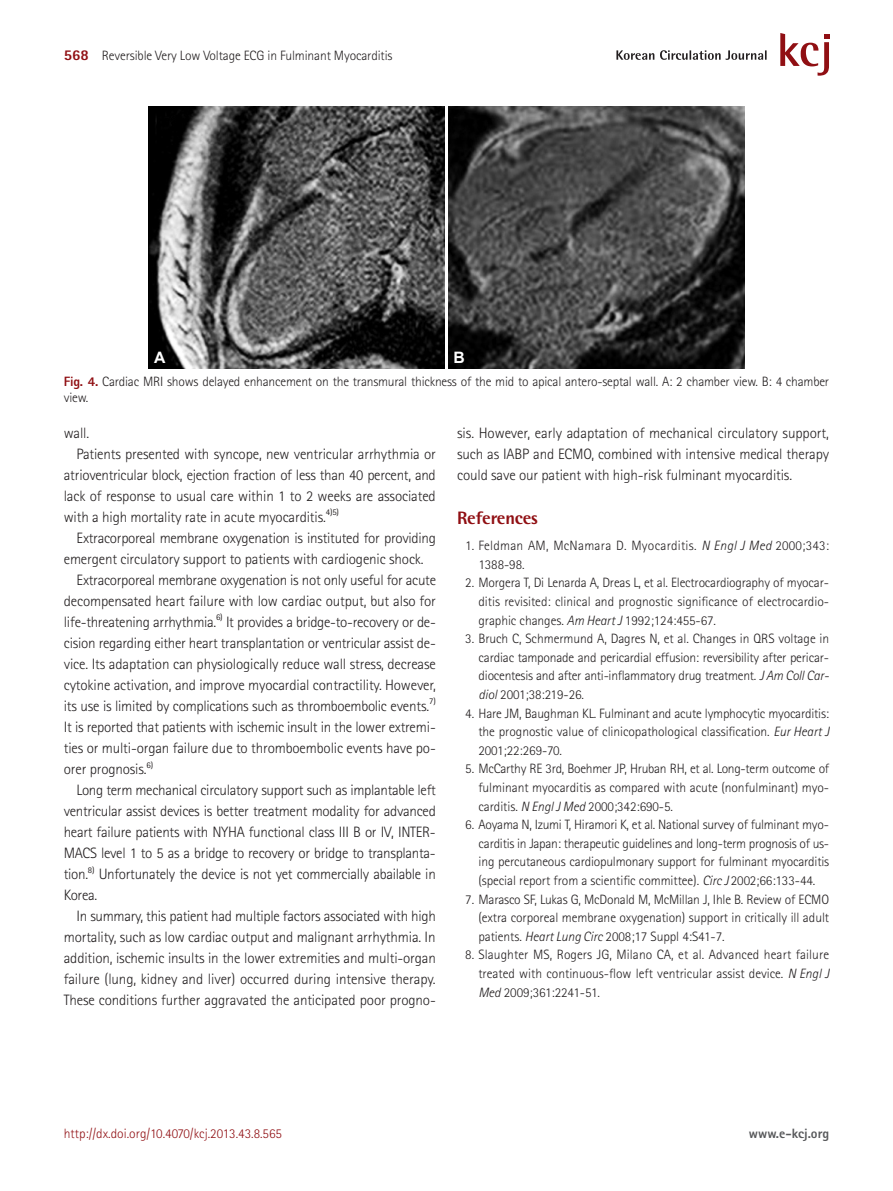
<style>
.page{position:relative;width:893px;height:1191px;background:#fff}
.page>*{position:absolute;margin:0;border:0;box-sizing:border-box;transform-origin:0 0}
.t1{font:800 18px "Rotis Semi Sans Std";letter-spacing:-.01em;color:#900f13}
.t2{font:700 15.75px "Arial";color:#fff}
.t3{font:300 15px/21px "Rotis Sans Serif Std";letter-spacing:-.01em;color:#231f20;text-align:justify}
.t4{font:300 13.5px/18.6px "Rotis Sans Serif Std";letter-spacing:-.005em;color:#231f20;text-align:justify}
.t5{font:300 13.5px/18.6px "Rotis Sans Serif Std";letter-spacing:.02em;color:#231f20}
.t6{font:300 13.5px "Rotis Sans Serif Std";color:#900f13}
.t7{font:800 13.5px "Rotis Sans Serif Std";color:#57585a}
.s1{font-weight:800;font-size:15px;color:#900f13}
.s2{font-weight:800;color:#900f13}
.s3{font-style:italic}
</style>
<div class="page">
<svg style="left:616px;top:50px;width:151px;height:10px"></svg>
<svg style="left:780px;top:33px;width:49px;height:43px"></svg>
<img style="left:149px;top:106px;width:295px;height:263px">
<img style="left:449px;top:106px;width:295px;height:263px">
<p class="t4" style="left:64px;top:46px;width:330px"><span class="s1">568</span> Reversible Very Low Voltage ECG in Fulminant Myocarditis</p>
<p class="t2" style="left:154px;top:347px;width:13px">A</p>
<p class="t2" style="left:454px;top:347px;width:13px">B</p>
<p class="t4" style="left:64px;top:373px;width:767px;line-height:16.2px"><span class="s2">Fig. 4.</span> Cardiac MRI shows delayed enhancement on the transmural thickness of the mid to apical antero-septal wall. A: 2 chamber view. B: 4 chamber view.</p>
<p class="t3" style="left:64px;top:422px;width:27px">wall.</p>
<p class="t3" style="left:77px;top:443px;width:361px">Patients presented with syncope, new ventricular arrhythmia or</p>
<p class="t3" style="left:64px;top:464px;width:374px">atrioventricular block, ejection fraction of less than 40 percent, and</p>
<p class="t3" style="left:64px;top:485px;width:373px">lack of response to usual care within 1 to 2 weeks are associated</p>
<p class="t3" style="left:64px;top:506px;width:277px">with a high mortality rate in acute myocarditis.<sup>4)5)</sup></p>
<p class="t3" style="left:77px;top:527px;width:361px">Extracorporeal membrane oxygenation is instituted for providing</p>
<p class="t3" style="left:64px;top:548px;width:361px">emergent circulatory support to patients with cardiogenic shock.</p>
<p class="t3" style="left:77px;top:569px;width:361px">Extracorporeal membrane oxygenation is not only useful for acute</p>
<p class="t3" style="left:64px;top:590px;width:374px">decompensated heart failure with low cardiac output, but also for</p>
<p class="t3" style="left:64px;top:611px;width:374px">life-threatening arrhythmia.<sup>6)</sup> It provides a bridge-to-recovery or de-</p>
<p class="t3" style="left:64px;top:632px;width:374px">cision regarding either heart transplantation or ventricular assist de-</p>
<p class="t3" style="left:64px;top:653px;width:374px">vice. Its adaptation can physiologically reduce wall stress, decrease</p>
<p class="t3" style="left:64px;top:674px;width:374px">cytokine activation, and improve myocardial contractility. However,</p>
<p class="t3" style="left:64px;top:695px;width:374px">its use is limited by complications such as thromboembolic events.<sup>7)</sup></p>
<p class="t3" style="left:64px;top:716px;width:374px">It is reported that patients with ischemic insult in the lower extremi-</p>
<p class="t3" style="left:64px;top:737px;width:374px">ties or multi-organ failure due to thromboembolic events have po-</p>
<p class="t3" style="left:64px;top:758px;width:91px">orer prognosis.<sup>6)</sup></p>
<p class="t3" style="left:77px;top:779px;width:361px">Long term mechanical circulatory support such as implantable left</p>
<p class="t3" style="left:64px;top:800px;width:374px">ventricular assist devices is better treatment modality for advanced</p>
<p class="t3" style="left:64px;top:821px;width:373px">heart failure patients with NYHA functional class III B or IV, INTER-</p>
<p class="t3" style="left:64px;top:842px;width:373px">MACS level 1 to 5 as a bridge to recovery or bridge to transplanta-</p>
<p class="t3" style="left:64px;top:863px;width:374px">tion.<sup>8)</sup> Unfortunately the device is not yet commercially abailable in</p>
<p class="t3" style="left:64px;top:884px;width:35px">Korea.</p>
<p class="t3" style="left:77px;top:905px;width:361px">In summary, this patient had multiple factors associated with high</p>
<p class="t3" style="left:64px;top:926px;width:373px">mortality, such as low cardiac output and malignant arrhythmia. In</p>
<p class="t3" style="left:64px;top:947px;width:374px">addition, ischemic insults in the lower extremities and multi-organ</p>
<p class="t3" style="left:64px;top:968px;width:373px">failure (lung, kidney and liver) occurred during intensive therapy.</p>
<p class="t3" style="left:64px;top:989px;width:374px">These conditions further aggravated the anticipated poor progno-</p>
<p class="t3" style="left:457px;top:422px;width:374px">sis. However, early adaptation of mechanical circulatory support, such as IABP and ECMO, combined with intensive medical therapy could save our patient with high-risk fulminant myocarditis.</p>
<p class="t1" style="left:457px;top:507px;width:82px">References</p>
<p class="t5" style="left:478px;top:536px;width:352px;text-indent:-13px">1. Feldman AM, McNamara D. Myocarditis. <span class="s3">N Engl J Med</span> 2000;343:<br>1388-98.</p>
<p class="t4" style="left:478px;top:573px;width:352px;text-indent:-13px">2. Morgera T, Di Lenarda A, Dreas L, et al. Electrocardiography of myocar&shy;ditis revisited: clinical and prognostic significance of electrocardio&shy;graphic changes. <span class="s3">Am Heart J</span> 1992;124:455-67.</p>
<p class="t4" style="left:478px;top:629px;width:352px;text-indent:-13px">3. Bruch C, Schmermund A, Dagres N, et al. Changes in QRS voltage in cardiac tamponade and pericardial effusion: reversibility after pericar&shy;diocentesis and after anti-inflammatory drug treatment. <span class="s3">J Am Coll Car&shy;diol</span> 2001;38:219-26.</p>
<p class="t4" style="left:478px;top:703px;width:352px;text-indent:-13px">4. Hare JM, Baughman KL. Fulminant and acute lymphocytic myocarditis: the prognostic value of clinicopathological classification. <span class="s3">Eur Heart J </span>2001;22:269-70.</p>
<p class="t4" style="left:478px;top:759px;width:352px;text-indent:-13px">5. McCarthy RE 3rd, Boehmer JP, Hruban RH, et al. Long-term outcome of fulminant myocarditis as compared with acute (nonfulminant) myo&shy;carditis. <span class="s3">N Engl J Med</span> 2000;342:690-5.</p>
<p class="t4" style="left:478px;top:815px;width:352px;text-indent:-13px">6. Aoyama N, Izumi T, Hiramori K, et al. National survey of fulminant myo&shy;carditis in Japan: therapeutic guidelines and long-term prognosis of us&shy;ing percutaneous cardiopulmonary support for fulminant myocarditis (special report from a scientific committee). <span class="s3">Circ J</span> 2002;66:133-44.</p>
<p class="t4" style="left:478px;top:889px;width:352px;text-indent:-13px">7. Marasco SF, Lukas G, McDonald M, McMillan J, Ihle B. Review of ECMO (extra corporeal membrane oxygenation) support in critically ill adult patients. <span class="s3">Heart Lung Circ</span> 2008;17 Suppl 4:S41-7.</p>
<p class="t4" style="left:478px;top:945px;width:352px;text-indent:-13px">8. Slaughter MS, Rogers JG, Milano CA, et al. Advanced heart failure treated with continuous-flow left ventricular assist device. <span class="s3">N Engl J Med</span> 2009;361:2241-51.</p>
<p class="t6" style="left:64px;top:1125px;width:220px">http://dx.doi.org/10.4070/kcj.2013.43.8.565</p>
<p class="t7" style="left:749px;top:1124px;width:82px">www.e-kcj.org</p>
</div>
